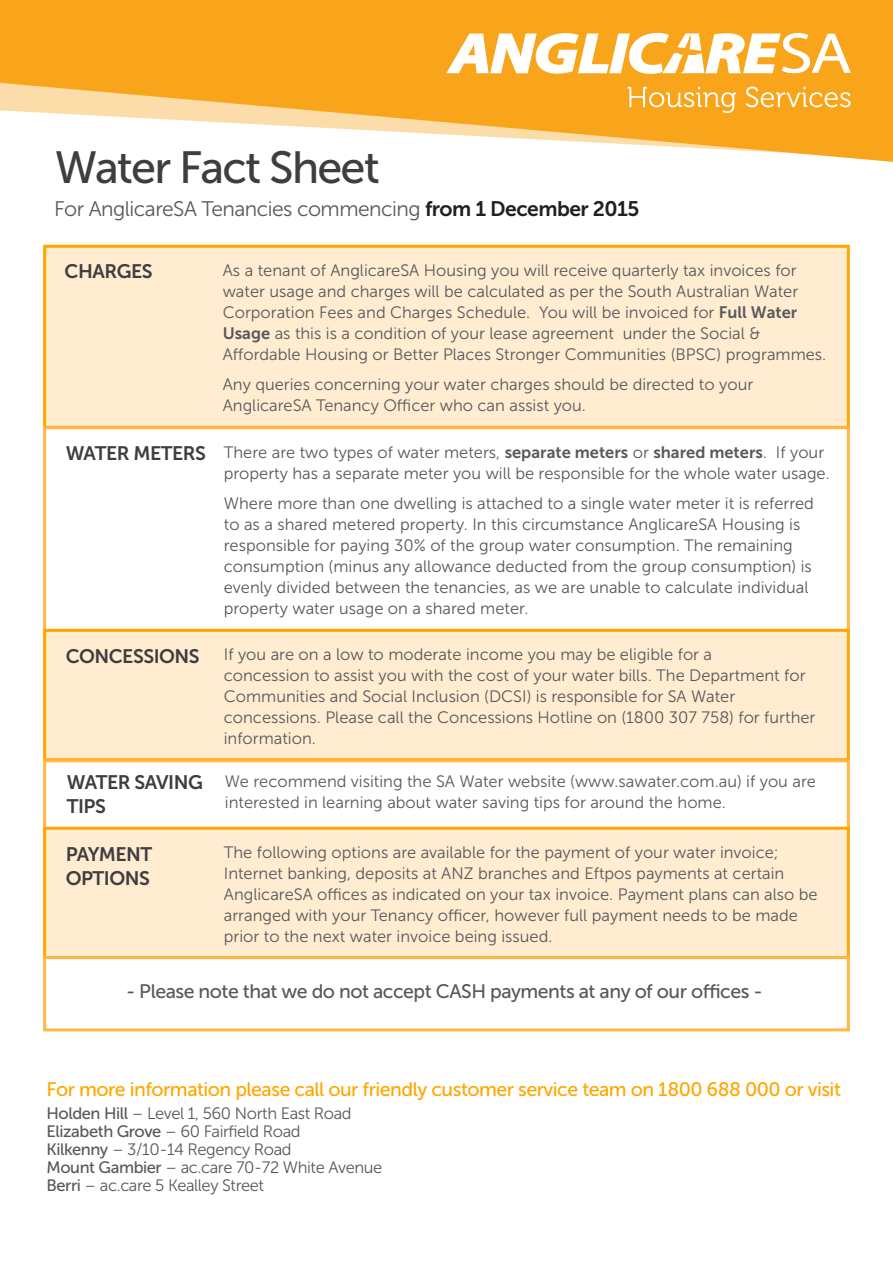
<style>
.page{position:relative;width:893px;height:1263px;background:#fff}
.page>*{position:absolute;margin:0;border:0;box-sizing:border-box;transform-origin:0 0}
.t1{font:45px "Museo Sans 500";letter-spacing:-.04em;color:#3e3e3f}
.t2{font:21px "Museo Sans 300";letter-spacing:-.025em;color:#57585a}
.t3{font:19.5px "Museo Sans 500";letter-spacing:-.025em;color:#ffa700}
.t4{font:19.5px/24px "Museo Sans 700";letter-spacing:-.025em;color:#3e3e3f}
.t5{font:19.5px "Museo Sans 500";letter-spacing:-.025em;color:#57585a}
.t6{font:16.5px/21px "Museo Sans 300";color:#57585a}
.t7{font:16.5px "Museo Sans 300";letter-spacing:-.025em;color:#57585a}
.s1{font-family:"Museo Sans 700";color:#231f20}
.s2{font-family:"Museo Sans 700"}
.s3{font-family:"Museo Sans 500"}
</style>
<div class="page">
<svg style="left:424px;top:244px;width:216px;height:1px"></svg>
<div style="left:43px;top:245px;width:807px;height:184px;background:#ffecd1;border:3px solid #ffa700"></div>
<div style="left:43px;top:426px;width:807px;height:207px;background:#fff;border:3px solid #ffb745"></div>
<div style="left:43px;top:629px;width:807px;height:132px;background:#ffecd1;border:3px solid #ffa700"></div>
<div style="left:43px;top:759px;width:807px;height:76px;background:#fff;border:3px solid #ffb745"></div>
<div style="left:43px;top:827px;width:807px;height:132px;background:#ffecd1;border:3px solid #ffa700"></div>
<div style="left:43px;top:956px;width:807px;height:75px;background:#fff;border:3px solid #ffb745"></div>
<svg style="left:0;top:0;width:893px;height:159px;fill:#f9a51c"></svg>
<svg style="left:446px;top:33px;width:404px;height:41px"></svg>
<svg style="left:628px;top:87px;width:108px;height:26px;background:#fab648"></svg>
<svg style="left:746px;top:86px;width:104px;height:21px;background:#fab950"></svg>
<p class="t1" style="left:55px;top:143px;width:326px">Water Fact Sheet</p>
<p class="t2" style="left:54px;top:198px;width:587px">For AnglicareSA Tenancies commencing <span class="s1">from 1 December 2015</span></p>
<p class="t4" style="left:65px;top:259px;width:89px">CHARGES</p>
<p class="t6" style="left:223px;top:260px;width:575px">As a tenant of AnglicareSA Housing you will receive quarterly tax invoices for</p>
<p class="t6" style="left:223px;top:281px;width:577px">water usage and charges will be calculated as per the South Australian Water<br>Corporation Fees and Charges Schedule. You will be invoiced for <span class="s2">Full Water</span></p>
<p class="t6" style="left:223px;top:323px;width:539px"><span class="s2">Usage</span> as this is a condition of your lease agreement under the Social &amp;</p>
<p class="t6" style="left:223px;top:344px;width:605px">Affordable Housing or Better Places Stronger Communities (BPSC) programmes.</p>
<p class="t6" style="left:223px;top:374px;width:532px">Any queries concerning your water charges should be directed to your</p>
<p class="t6" style="left:223px;top:395px;width:365px">AnglicareSA Tenancy Officer who can assist you.</p>
<p class="t4" style="left:66px;top:441px;width:142px">WATER METERS</p>
<p class="t6" style="left:224px;top:441px;width:607px">There are two types of water meters, <span class="s2">separate meters</span> or <span class="s2">shared meters</span>. If your property has a separate meter you will be responsible for the whole water usage.</p>
<p class="t6" style="left:224px;top:492px;width:592px">Where more than one dwelling is attached to a single water meter it is referred to as a shared metered property. In this circumstance AnglicareSA Housing is responsible for paying 30% of the group water consumption. The remaining consumption (minus any allowance deducted from the group consumption) is evenly divided between the tenancies, as we are unable to calculate individual property water usage on a shared meter.</p>
<p class="t4" style="left:66px;top:644px;width:136px">CONCESSIONS</p>
<p class="t6" style="left:224px;top:644px;width:490px">If you are on a low to moderate income you may be eligible for a</p>
<p class="t6" style="left:224px;top:665px;width:583px">concession to assist you with the cost of your water bills. The Department for<br>Communities and Social Inclusion (DCSI) is responsible for SA Water</p>
<p class="t6" style="left:224px;top:707px;width:593px">concessions. Please call the Concessions Hotline on (1800 307 758) for further information.</p>
<p class="t4" style="left:67px;top:770px;width:138px">WATER SAVING<br>TIPS</p>
<p class="t6" style="left:225px;top:771px;width:592px">We recommend visiting the SA Water website (www.sawater.com.au) if you are interested in learning about water saving tips for around the home.</p>
<p class="t4" style="left:66px;top:842px;width:88px">PAYMENT</p>
<p class="t4" style="left:66px;top:866px;width:86px">OPTIONS</p>
<p class="t6" style="left:224px;top:841px;width:556px">The following options are available for the payment of your water invoice;</p>
<p class="t6" style="left:224px;top:862px;width:562px">Internet banking, deposits at ANZ branches and Eftpos payments at certain</p>
<p class="t6" style="left:224px;top:883px;width:595px">AnglicareSA offices as indicated on your tax invoice. Payment plans can also be arranged with your Tenancy officer, however full payment needs to be made prior to the next water invoice being issued.</p>
<p class="t5" style="left:126px;top:980px;width:638px">- Please note that we do not accept CASH payments at any of our offices -</p>
<p class="t3" style="left:46px;top:1079px;width:796px">For more information please call our friendly customer service team on 1800 688 000 or visit</p>
<p class="t7" style="left:46px;top:1104px;width:307px"><span class="s3">Holden Hill</span> – Level 1, 560 North East Road</p>
<p class="t7" style="left:46px;top:1122px;width:256px"><span class="s3">Elizabeth Grove</span> – 60 Fairfield Road</p>
<p class="t7" style="left:46px;top:1140px;width:247px"><span class="s3">Kilkenny</span> – 3/10-14 Regency Road</p>
<p class="t7" style="left:46px;top:1158px;width:337px"><span class="s3">Mount Gambier</span> – ac.care 70-72 White Avenue</p>
<p class="t7" style="left:46px;top:1176px;width:219px"><span class="s3">Berri</span> – ac.care 5 Kealley Street</p>
</div>
